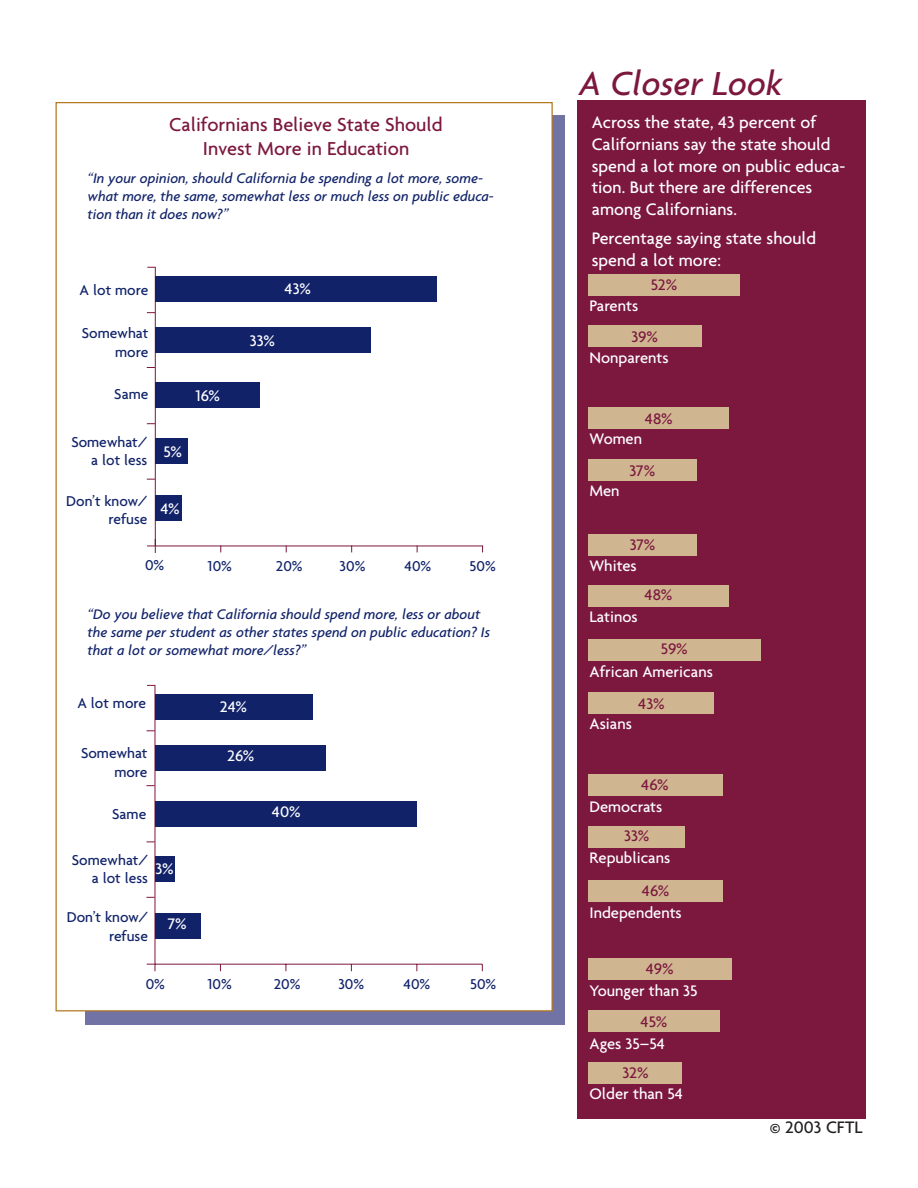
<style>
.page{position:relative;width:918px;height:1188px;background:#fff}
.page>*{position:absolute;margin:0;border:0;box-sizing:border-box;transform-origin:0 0}
.t1{font:italic 500 36px "Agenda";color:#7c183e}
.t2{font:500 20.25px/24.3px "Agenda";color:#7c183e;text-align:center}
.t3{font:500 18px/21.6px "Agenda";color:#fff}
.t4{font:500 18px "Agenda";color:#231f20}
.t5{font:500 16.5px "Agenda";color:#fff}
.t6{font:500 16.5px "Agenda";color:#7c183e}
.t7{font:500 15.45px/18.6px "Agenda";color:#112369;text-align:right}
.t8{font:italic 500 15px/18px "Agenda";color:#112369}
</style>
<div class="page">
<svg style="left:85px;top:115px;width:480px;height:910px;background:#73739d"></svg>
<div style="left:56px;top:103px;width:496px;height:908px;background:#fff"></div>
<hr style="left:155px;top:546px;width:328px;height:1px;background:#7c173e">
<hr style="left:155px;top:267px;width:1px;height:286px;background:#7c173e">
<div style="left:155px;top:276px;width:282px;height:26px;background:#112269"></div>
<div style="left:155px;top:327px;width:216px;height:25px;background:#112269"></div>
<div style="left:155px;top:383px;width:105px;height:25px;background:#112269"></div>
<div style="left:155px;top:438px;width:33px;height:26px;background:#112269"></div>
<div style="left:155px;top:495px;width:26px;height:26px;background:#112269"></div>
<svg style="left:147px;top:539px;width:9px;height:8px"></svg>
<hr style="left:155px;top:964px;width:327px;height:1px;background:#7c173e">
<hr style="left:155px;top:685px;width:1px;height:279px;background:#7c173e">
<div style="left:155px;top:694px;width:157px;height:26px;background:#112269"></div>
<div style="left:155px;top:745px;width:170px;height:26px;background:#112269"></div>
<div style="left:155px;top:801px;width:262px;height:25px;background:#112269"></div>
<div style="left:155px;top:857px;width:20px;height:25px;background:#112269"></div>
<div style="left:155px;top:913px;width:46px;height:26px;background:#112269"></div>
<svg style="left:147px;top:964px;width:9px;height:7px"></svg>
<div style="left:577px;top:101px;width:289px;height:1018px;background:#7c183e"></div>
<div style="left:588px;top:274px;width:152px;height:22px;background:#cfb691"></div>
<div style="left:588px;top:326px;width:114px;height:21px;background:#cfb691"></div>
<div style="left:588px;top:408px;width:140px;height:21px;background:#cfb691"></div>
<div style="left:588px;top:459px;width:108px;height:21px;background:#cfb691"></div>
<div style="left:588px;top:535px;width:108px;height:21px;background:#cfb691"></div>
<div style="left:588px;top:586px;width:140px;height:21px;background:#cfb691"></div>
<div style="left:588px;top:639px;width:172px;height:22px;background:#cfb691"></div>
<div style="left:588px;top:693px;width:126px;height:21px;background:#cfb691"></div>
<div style="left:588px;top:775px;width:135px;height:21px;background:#cfb691"></div>
<div style="left:588px;top:826px;width:97px;height:21px;background:#cfb691"></div>
<div style="left:588px;top:880px;width:135px;height:22px;background:#cfb691"></div>
<div style="left:588px;top:958px;width:143px;height:21px;background:#cfb691"></div>
<div style="left:588px;top:1010px;width:132px;height:22px;background:#cfb691"></div>
<div style="left:588px;top:1063px;width:94px;height:21px;background:#cfb691"></div>
<h2 class="t2" style="left:169px;top:114px;width:275px">Californians Believe State Should<br>Invest More in Education</h2>
<p class="t8" style="left:88px;top:171px;width:408px">“In your opinion, should California be spending a lot more, some&shy;what more, the same, somewhat less or much less on public educa&shy;tion than it does now?”</p>
<p class="t7" style="left:80px;top:281px;width:70px">A lot more</p>
<p class="t7" style="left:82px;top:325px;width:68px">Somewhat more</p>
<p class="t7" style="left:114px;top:386px;width:36px">Same</p>
<p class="t7" style="left:71px;top:434px;width:77px">Somewhat/ a lot less</p>
<p class="t7" style="left:66px;top:493px;width:83px">Don’t know/ refuse</p>
<p class="t5" style="left:163px;top:445px;width:20px">5%</p>
<p class="t5" style="left:160px;top:502px;width:21px">4%</p>
<p class="t7" style="left:145px;top:557px;width:21px">0%</p>
<p class="t5" style="left:195px;top:390px;width:26px">16%</p>
<p class="t5" style="left:285px;top:282px;width:28px">43%</p>
<p class="t5" style="left:250px;top:334px;width:27px">33%</p>
<p class="t7" style="left:208px;top:557px;width:26px">10%</p>
<p class="t7" style="left:276px;top:557px;width:28px">20%</p>
<p class="t7" style="left:340px;top:557px;width:27px">30%</p>
<p class="t7" style="left:404px;top:557px;width:28px">40%</p>
<p class="t7" style="left:470px;top:557px;width:28px">50%</p>
<p class="t8" style="left:88px;top:607px;width:404px">“Do you believe that California should spend more, less or about the same per student as other states spend on public education? Is that a lot or somewhat more/less?”</p>
<p class="t7" style="left:77px;top:695px;width:70px">A lot more</p>
<p class="t7" style="left:81px;top:745px;width:68px">Somewhat more</p>
<p class="t7" style="left:112px;top:806px;width:36px">Same</p>
<p class="t7" style="left:72px;top:852px;width:77px">Somewhat/ a lot less</p>
<p class="t7" style="left:67px;top:909px;width:83px">Don’t know/ refuse</p>
<p class="t7" style="left:146px;top:976px;width:21px">0%</p>
<p class="t7" style="left:207px;top:976px;width:26px">10%</p>
<p class="t7" style="left:274px;top:976px;width:28px">20%</p>
<p class="t7" style="left:338px;top:976px;width:27px">30%</p>
<p class="t7" style="left:403px;top:976px;width:28px">40%</p>
<p class="t7" style="left:470px;top:976px;width:28px">50%</p>
<p class="t5" style="left:220px;top:700px;width:29px">24%</p>
<p class="t5" style="left:227px;top:749px;width:29px">26%</p>
<p class="t5" style="left:272px;top:805px;width:30px">40%</p>
<p class="t5" style="left:156px;top:862px;width:20px">3%</p>
<p class="t5" style="left:168px;top:918px;width:21px">7%</p>
<h1 class="t1" style="left:579px;top:69px;width:205px">A Closer Look</h1>
<p class="t3" style="left:592px;top:113px;width:255px">Across the state, 43 percent of<br>Californians say the state should spend a lot more on public educa&shy;tion. But there are differences among Californians.</p>
<p class="t3" style="left:592px;top:229px;width:226px">Percentage saying state should spend a lot more:</p>
<p class="t5" style="left:590px;top:299px;width:50px">Parents</p>
<p class="t6" style="left:651px;top:278px;width:28px">52%</p>
<p class="t6" style="left:632px;top:330px;width:28px">39%</p>
<p class="t5" style="left:589px;top:351px;width:81px">Nonparents</p>
<p class="t6" style="left:645px;top:412px;width:29px">48%</p>
<p class="t5" style="left:589px;top:432px;width:54px">Women</p>
<p class="t5" style="left:589px;top:485px;width:32px">Men</p>
<p class="t6" style="left:629px;top:464px;width:27px">37%</p>
<p class="t6" style="left:630px;top:538px;width:27px">37%</p>
<p class="t6" style="left:645px;top:588px;width:29px">48%</p>
<p class="t5" style="left:589px;top:559px;width:49px">Whites</p>
<p class="t5" style="left:589px;top:611px;width:50px">Latinos</p>
<p class="t6" style="left:661px;top:642px;width:28px">59%</p>
<p class="t5" style="left:589px;top:665px;width:125px">African Americans</p>
<p class="t6" style="left:638px;top:697px;width:28px">43%</p>
<p class="t5" style="left:589px;top:718px;width:44px">Asians</p>
<p class="t6" style="left:641px;top:778px;width:29px">46%</p>
<p class="t6" style="left:624px;top:829px;width:27px">33%</p>
<p class="t5" style="left:589px;top:800px;width:74px">Democrats</p>
<p class="t5" style="left:589px;top:851px;width:82px">Republicans</p>
<p class="t5" style="left:589px;top:906px;width:94px">Independents</p>
<p class="t6" style="left:642px;top:884px;width:29px">46%</p>
<p class="t6" style="left:646px;top:962px;width:29px">49%</p>
<p class="t5" style="left:589px;top:984px;width:110px">Younger than 35</p>
<p class="t5" style="left:589px;top:1037px;width:77px">Ages 35–54</p>
<p class="t5" style="left:589px;top:1087px;width:95px">Older than 54</p>
<p class="t6" style="left:641px;top:1015px;width:28px">45%</p>
<p class="t6" style="left:623px;top:1066px;width:27px">32%</p>
<p class="t4" style="left:770px;top:1120px;width:94px">© 2003 CFTL</p>
</div>
